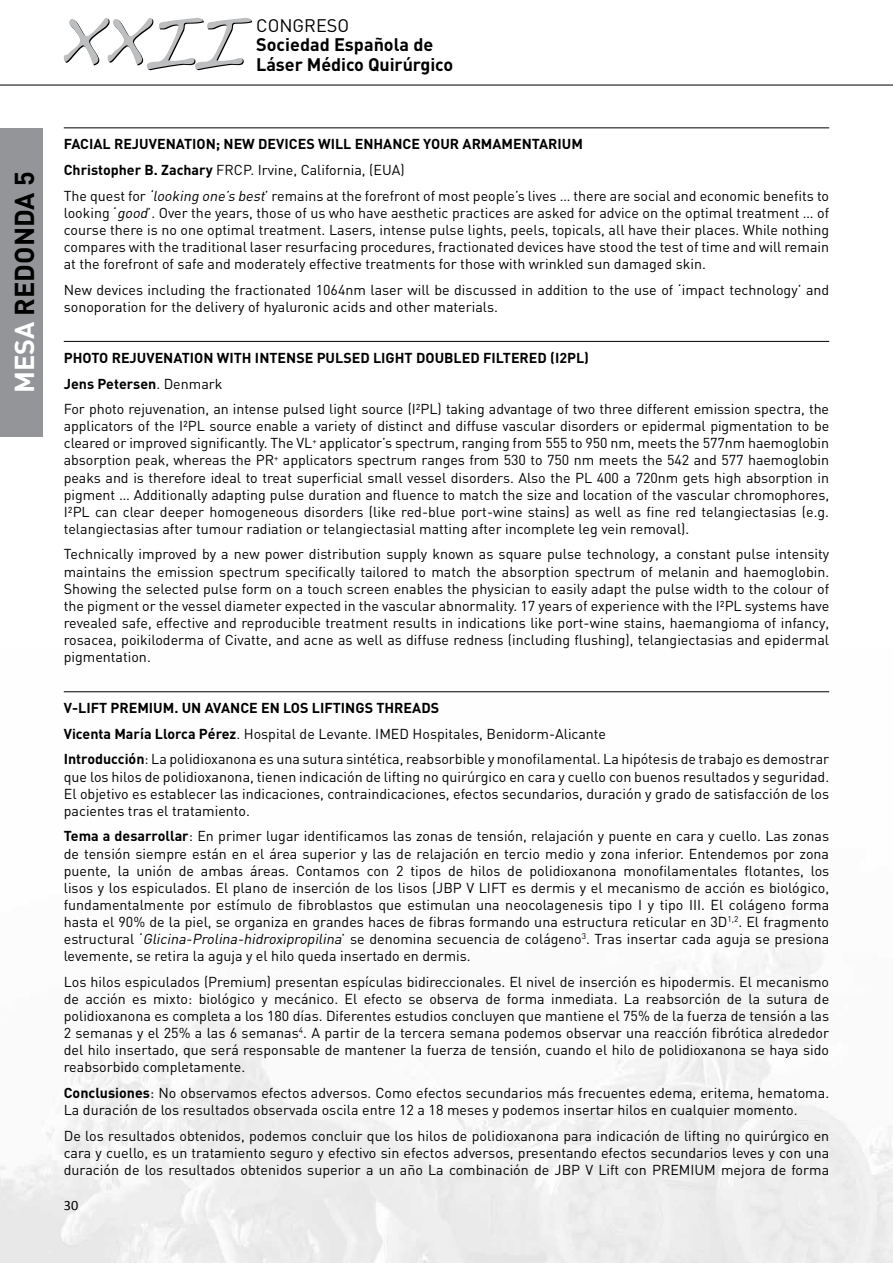
<style>
.page{position:relative;width:893px;height:1263px;background:#fff}
.page>*{position:absolute;margin:0;border:0;box-sizing:border-box;transform-origin:0 0}
.t1{font:700 27px "DIN";color:#000}
.t2{font:700 18px/19.5px "DIN";letter-spacing:-.005em;color:#000}
.t3{font:18px "DIN";color:#000}
.t4{font:14.25px/17.1px "DIN";color:#000;text-align:justify}
.t5{font:700 14.25px "DIN";color:#000}
.t6{font:14.25px "Calibri";color:#000}
.s1{color:#fff}
.s2{font-weight:700}
.s3{font-style:italic}
</style>
<div class="page">
<svg style="left:64px;top:18px;width:188px;height:52px"></svg>
<hr style="left:0;top:85px;width:893px;height:1px;background:#000">
<div style="left:0;top:128px;width:43px;height:308px;background:#939598"></div>
<hr style="left:64px;top:128px;width:765px;height:1px;background:#000">
<hr style="left:64px;top:341px;width:765px;height:1px;background:#000">
<hr style="left:64px;top:691px;width:765px;height:1px;background:#000">
<h1 class="t1" style="left:7px;top:393px;width:223px;rotate:-90deg"><span class="s1">MESA</span> REDONDA 5</h1>
<p class="t3" style="left:256px;top:14px;width:94px">CONGRESO</p>
<p class="t2" style="left:256px;top:34px;width:199px">Sociedad Española de<br>Láser Médico Quirúrgico</p>
<p class="t5" style="left:64px;top:135px;width:112px">FACIAL REJUVENAT</p>
<p class="t5" style="left:192px;top:135px;width:340px">ION ; N EW DEVICES WILL EN HANCE YOU R ARMAMENTA</p>
<p class="t5" style="left:548px;top:135px;width:36px">RIUM</p>
<p class="t4" style="left:64px;top:157px;width:767px;line-height:25.7px"><span class="s2">Christopher B. Zachary</span> FRCP. Irvine, California, (EUA)<br>The quest for <span class="s3">‘looking one’s best</span>’ remains at the forefront of most people’s lives … there are social and economic benefits to</p>
<p class="t4" style="left:64px;top:204px;width:767px">looking ‘<span class="s3">good</span>’. Over the years, those of us who have aesthetic practices are asked for advice on the optimal treatment … of course there is no one optimal treatment. Lasers, intense pulse lights, peels, topicals, all have their places. While nothing compares with the traditional laser resurfacing procedures, fractionated devices have stood the test of time and will remain at the forefront of safe and moderately effective treatments for those with wrinkled sun damaged skin.</p>
<p class="t4" style="left:64px;top:281px;width:767px">New devices including the fractionated 1064nm laser will be discussed in addition to the use of ‘impact technology’ and sonoporation for the delivery of hyaluronic acids and other materials.</p>
<p class="t5" style="left:64px;top:348px;width:28px">PHOTO</p>
<p class="t5" style="left:112px;top:348px;width:61px">REJUVENAT</p>
<p class="t5" style="left:190px;top:348px;width:236px">ION WITH INTENSE PULSED LIGHT DOU</p>
<p class="t5" style="left:444px;top:348px;width:146px">BLED FILTERED (I2PL)</p>
<p class="t4" style="left:64px;top:370px;width:767px;line-height:25.7px"><span class="s2">Jens Petersen</span>. Denmark<br>For photo rejuvenation, an intense pulsed light source (I²PL) taking advantage of two three different emission spectra, the</p>
<p class="t4" style="left:64px;top:417px;width:767px">applicators of the I²PL source enable a variety of distinct and diffuse vascular disorders or epidermal pigmentation to be cleared or improved significantly. The VL<sup>+</sup> applicator’s spectrum, ranging from 555 to 950 nm, meets the 577nm haemoglobin absorption peak, whereas the PR<sup>+</sup> applicators spectrum ranges from 530 to 750 nm meets the 542 and 577 haemoglobin peaks and is therefore ideal to treat superficial small vessel disorders. Also the PL 400 a 720nm gets high absorption in pigment … Additionally adapting pulse duration and fluence to match the size and location of the vascular chromophores, I²PL can clear deeper homogeneous disorders (like red-blue port-wine stains) as well as fine red telangiectasias (e.g. telangiectasias after tumour radiation or telangiectasial matting after incomplete leg vein removal).</p>
<p class="t4" style="left:64px;top:545px;width:767px">Technically improved by a new power distribution supply known as square pulse technology, a constant pulse intensity maintains the emission spectrum specifically tailored to match the absorption spectrum of melanin and haemoglobin.<br>Showing the selected pulse form on a touch screen enables the physician to easily adapt the pulse width to the colour of the pigment or the vessel diameter expected in the vascular abnormality. 17 years of experience with the I²PL systems have revealed safe, effective and reproducible treatment results in indications like port-wine stains, haemangioma of infancy, rosacea, poikiloderma of Civatte, and acne as well as diffuse redness (including flushing), telangiectasias and epidermal pigmentation.</p>
<p class="t5" style="left:64px;top:699px;width:151px">V-LIFT PREMIUM. UN AVAN</p>
<p class="t4" style="left:64px;top:695px;width:767px;line-height:25.7px;text-align:left;text-indent:177px"><span class="s2">CE EN LOS LIFTINGS THREADS<br>Vicenta María Llorca Pérez</span>. Hospital de Levante. IMED Hospitales, Benidorm-Alicante<br><span class="s2">Introducción</span>: La polidioxanona es una sutura sintética, reabsorbible y monofilamental. La hipótesis de trabajo es demostrar</p>
<p class="t4" style="left:64px;top:768px;width:767px">que los hilos de polidioxanona, tienen indicación de lifting no quirúrgico en cara y cuello con buenos resultados y seguridad.<br>El objetivo es establecer las indicaciones, contraindicaciones, efectos secundarios, duración y grado de satisfacción de los pacientes tras el tratamiento.</p>
<p class="t4" style="left:64px;top:827px;width:767px"><span class="s2">Tema a desarrollar</span>: En primer lugar identificamos las zonas de tensión, relajación y puente en cara y cuello. Las zonas de tensión siempre están en el área superior y las de relajación en tercio medio y zona inferior. Entendemos por zona puente, la unión de ambas áreas. Contamos con 2 tipos de hilos de polidioxanona monofilamentales flotantes, los lisos y los espiculados. El plano de inserción de los lisos (JBP V LIFT es dermis y el mecanismo de acción es biológico, fundamentalmente por estímulo de fibroblastos que estimulan una neocolagenesis tipo I y tipo III. El colágeno forma hasta el 90% de la piel, se organiza en grandes haces de fibras formando una estructura reticular en 3D<sup>1,2</sup>. El fragmento estructural ‘<span class="s3">Glicina-Prolina-hidroxipropilina</span>’ se denomina secuencia de colágeno<sup>3</sup>. Tras insertar cada aguja se presiona levemente, se retira la aguja y el hilo queda insertado en dermis.</p>
<p class="t4" style="left:64px;top:973px;width:767px">Los hilos espiculados (Premium) presentan espículas bidireccionales. El nivel de inserción es hipodermis. El mecanismo de acción es mixto: biológico y mecánico. El efecto se observa de forma inmediata. La reabsorción de la sutura de polidioxanona es completa a los 180 días. Diferentes estudios concluyen que mantiene el 75% de la fuerza de tensión a las 2 semanas y el 25% a las 6 semanas<sup>4</sup>. A partir de la tercera semana podemos observar una reacción fibrótica alrededor del hilo insertado, que será responsable de mantener la fuerza de tensión, cuando el hilo de polidioxanona se haya sido reabsorbido completamente.</p>
<p class="t4" style="left:64px;top:1084px;width:767px"><span class="s2">Conclusiones</span>: No observamos efectos adversos. Como efectos secundarios más frecuentes edema, eritema, hematoma.<br>La duración de los resultados observada oscila entre 12 a 18 meses y podemos insertar hilos en cualquier momento.</p>
<p class="t4" style="left:64px;top:1126px;width:767px">De los resultados obtenidos, podemos concluir que los hilos de polidioxanona para indicación de lifting no quirúrgico en cara y cuello, es un tratamiento seguro y efectivo sin efectos adversos, presentando efectos secundarios leves y con una duración de los resultados obtenidos superior a un año La combinación de JBP V Lift con PREMIUM mejora de forma</p>
<p class="t6" style="left:64px;top:1196px;width:16px">30</p>
</div>
